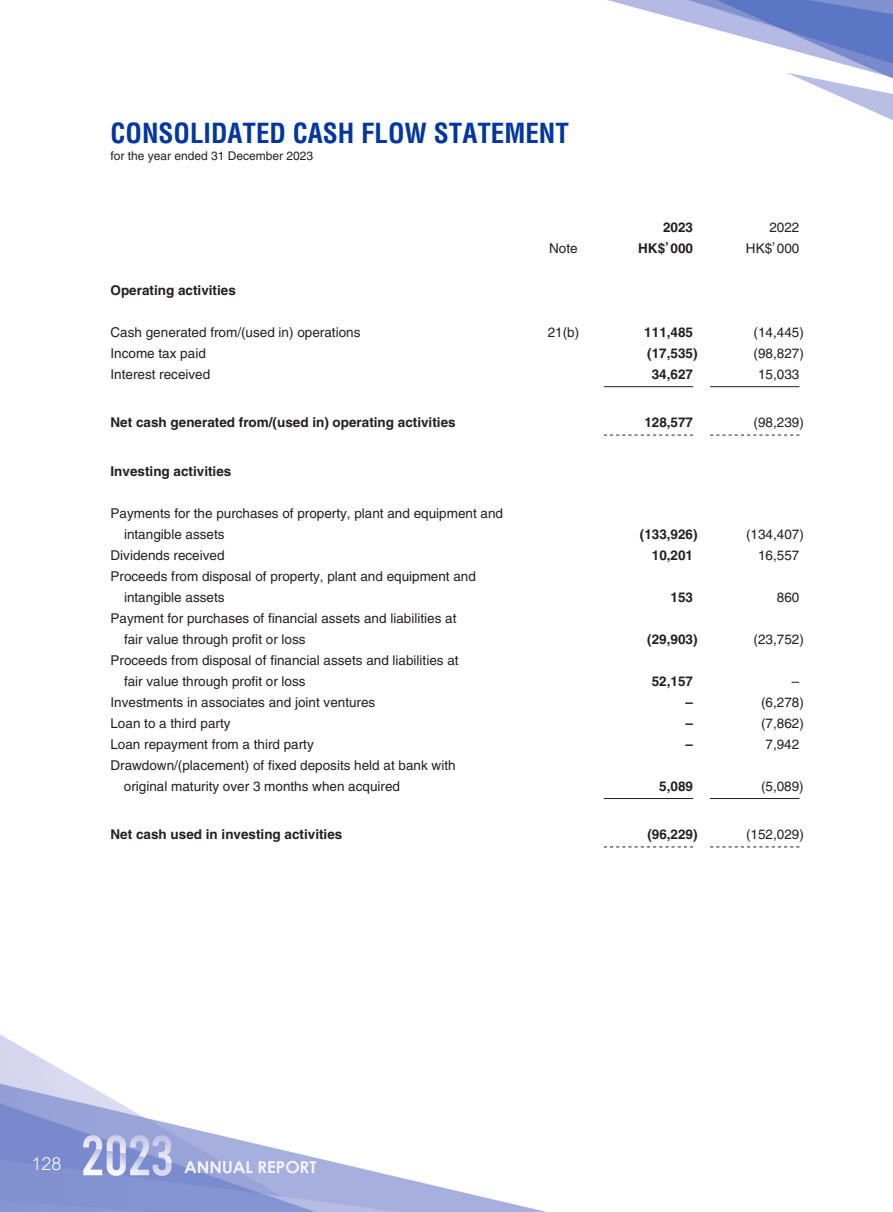
<style>
.page{position:relative;width:893px;height:1212px;background:#fff}
.page>*{position:absolute;margin:0;border:0;box-sizing:border-box;transform-origin:0 0}
.t1{font:700 condensed 27px "Helvetica LT Std";color:#0036a0}
.t2{font:300 18px "M Hei HK";color:#fff}
.t3{font:13.5px/21px "Helvetica LT Std";color:#231f20}
.t4{font:700 13.5px "Helvetica LT Std";color:#231f20}
.t5{font:12px "Helvetica LT Std";color:#231f20}
</style>
<div class="page">
<img style="left:0;top:0;width:893px;height:1212px">
<hr style="left:604px;top:386px;width:89px;height:1px;background:#231f20">
<hr style="left:710px;top:386px;width:89px;height:1px;background:#231f20">
<svg style="left:604px;top:435px;width:89px;height:1px"></svg>
<svg style="left:710px;top:435px;width:89px;height:1px"></svg>
<hr style="left:604px;top:798px;width:89px;height:1px;background:#231f20">
<hr style="left:710px;top:798px;width:89px;height:1px;background:#231f20">
<svg style="left:604px;top:846px;width:89px;height:1px"></svg>
<svg style="left:710px;top:846px;width:89px;height:1px"></svg>
<h1 class="t1" style="left:111px;top:116px;width:460px">CONSOLIDATED CASH FLOW STATEMENT</h1>
<p class="t5" style="left:111px;top:148px;width:204px">for the year ended 31 December 2023</p>
<p class="t4" style="left:663px;top:219px;width:32px">2023</p>
<p class="t3" style="left:769px;top:217px;width:32px">2022</p>
<p class="t3" style="left:549px;top:238px;width:30px">Note</p>
<p class="t4" style="left:638px;top:240px;width:56px">HK$’000</p>
<p class="t3" style="left:746px;top:238px;width:55px">HK$’000</p>
<p class="t4" style="left:111px;top:282px;width:127px">Operating activities</p>
<p class="t3" style="left:111px;top:322px;width:251px">Cash generated from/(used in) operations</p>
<p class="t3" style="left:548px;top:322px;width:33px">21(b)</p>
<p class="t4" style="left:644px;top:324px;width:50px">111,485</p>
<p class="t3" style="left:754px;top:322px;width:52px">(14,445)</p>
<p class="t3" style="left:111px;top:343px;width:97px">Income tax paid</p>
<p class="t4" style="left:647px;top:345px;width:52px">(17,535)</p>
<p class="t3" style="left:754px;top:343px;width:52px">(98,827)</p>
<p class="t3" style="left:111px;top:364px;width:101px">Interest received</p>
<p class="t4" style="left:652px;top:366px;width:43px">34,627</p>
<p class="t3" style="left:758px;top:364px;width:43px">15,033</p>
<p class="t4" style="left:111px;top:414px;width:347px">Net cash generated from/(used in) operating activities</p>
<p class="t4" style="left:644px;top:414px;width:50px">128,577</p>
<p class="t3" style="left:754px;top:412px;width:52px">(98,239)</p>
<p class="t4" style="left:111px;top:463px;width:122px">Investing activities</p>
<p class="t3" style="left:124px;top:502px;width:380px;text-indent:-14px">Payments for the purchases of property, plant and equipment and intangible assets</p>
<p class="t4" style="left:640px;top:526px;width:59px">(133,926)</p>
<p class="t3" style="left:746px;top:523px;width:59px">(134,407)</p>
<p class="t3" style="left:111px;top:544px;width:116px">Dividends received</p>
<p class="t4" style="left:652px;top:547px;width:43px">10,201</p>
<p class="t3" style="left:758px;top:544px;width:43px">16,557</p>
<p class="t3" style="left:124px;top:565px;width:353px;text-indent:-14px">Proceeds from disposal of property, plant and equipment and intangible assets</p>
<p class="t4" style="left:671px;top:589px;width:24px">153</p>
<p class="t3" style="left:777px;top:586px;width:24px">860</p>
<p class="t3" style="left:124px;top:607px;width:334px;text-indent:-14px">Payment for purchases of financial assets and liabilities at fair value through profit or loss</p>
<p class="t3" style="left:124px;top:649px;width:336px;text-indent:-14px">Proceeds from disposal of financial assets and liabilities at fair value through profit or loss</p>
<p class="t4" style="left:647px;top:631px;width:52px">(29,903)</p>
<p class="t3" style="left:754px;top:628px;width:52px">(23,752)</p>
<p class="t4" style="left:652px;top:673px;width:43px">52,157</p>
<p class="t3" style="left:792px;top:670px;width:9px">–</p>
<p class="t3" style="left:110px;top:691px;width:266px">Investments in associates and joint ventures</p>
<p class="t4" style="left:685px;top:694px;width:9px">–</p>
<p class="t3" style="left:761px;top:691px;width:44px">(6,278)</p>
<p class="t3" style="left:110px;top:712px;width:122px">Loan to a third party</p>
<p class="t4" style="left:685px;top:715px;width:9px">–</p>
<p class="t3" style="left:761px;top:712px;width:44px">(7,862)</p>
<p class="t3" style="left:110px;top:733px;width:205px">Loan repayment from a third party</p>
<p class="t4" style="left:685px;top:736px;width:9px">–</p>
<p class="t3" style="left:765px;top:733px;width:35px">7,942</p>
<p class="t3" style="left:124px;top:754px;width:333px;text-indent:-14px">Drawdown/(placement) of fixed deposits held at bank with original maturity over 3 months when acquired</p>
<p class="t4" style="left:659px;top:778px;width:35px">5,089</p>
<p class="t3" style="left:761px;top:775px;width:44px">(5,089)</p>
<p class="t4" style="left:111px;top:826px;width:233px">Net cash used in investing activities</p>
<p class="t4" style="left:647px;top:826px;width:52px">(96,229)</p>
<p class="t3" style="left:746px;top:824px;width:59px">(152,029)</p>
<h2 class="t2" style="left:31px;top:1154px;width:32px">128</h2>
</div>
